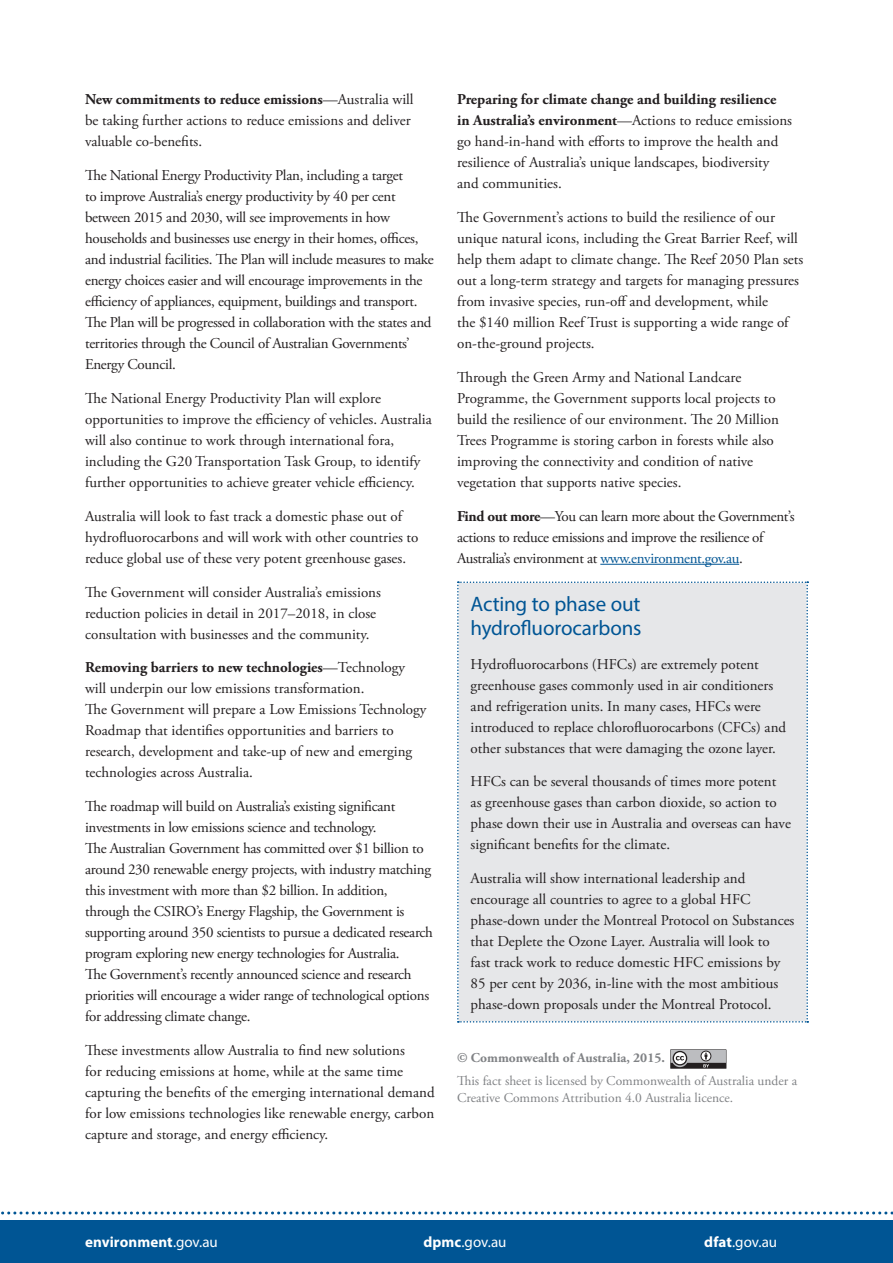
<style>
.page{position:relative;width:893px;height:1263px;background:#fff}
.page>*{position:absolute;margin:0;border:0;box-sizing:border-box;transform-origin:0 0}
.Subhead_3{font:21px/24px "Myriad Pro";letter-spacing:-.01em;color:#005594}
.Text{font:15px/21px "Adobe Garamond Pro";color:#231f20}
.Text-2{font:15px/21px "Adobe Garamond Pro";letter-spacing:-.02em;color:#231f20}
.Text-3{font:15px/21px "Adobe Garamond Pro";letter-spacing:-.025em;color:#231f20}
.t1{font:15px "Myriad Pro";letter-spacing:-.005em;color:#fff}
.t2{font:700 15px "Myriad Pro";letter-spacing:.005em;color:#fff}
.disclaimer{font:13.5px/16.5px "Adobe Garamond Pro";color:#808285}
.disclaimer-2{font:700 13.5px "Adobe Garamond Pro";color:#808285}
.s1{font-weight:700}
.s2{color:#005594}
.s3{font-weight:400}
</style>
<div class="page">
<div style="left:0;top:1220px;width:893px;height:43px;background:#005594"></div>
<svg style="left:1px;top:1211px;width:892px;height:3px"></svg>
<hr style="left:600px;top:564px;width:139px;height:1px;background:#005594">
<div style="left:457px;top:581px;width:351px;height:441px;background:#e6e7e9"></div>
<svg style="left:670px;top:1049px;width:56px;height:20px"></svg>
<p class="Text" style="left:85px;top:90px;width:330px"><span class="s1">New commitments to reduce emissions</span>—Australia will be taking further actions to reduce emissions and deliver valuable co-benefits.</p>
<p class="Text-2" style="left:85px;top:165px;width:350px">The National Energy Productivity Plan, including a target<br>to improve Australia’s energy productivity by 40 per cent between 2015 and 2030, will see improvements in how households and businesses use energy in their homes, offices, and industrial facilities. The Plan will include measures to make energy choices easier and will encourage improvements in the efficiency of appliances, equipment, buildings and transport.<br>The Plan will be progressed in collaboration with the states and territories through the Council of Australian Governments’ Energy Council.</p>
<p class="Text" style="left:85px;top:388px;width:348px">The National Energy Productivity Plan will explore opportunities to improve the efficiency of vehicles. Australia will also continue to work through international fora, including the G20 Transportation Task Group, to identify further opportunities to achieve greater vehicle efficiency.</p>
<p class="Text" style="left:85px;top:506px;width:335px">Australia will look to fast track a domestic phase out of hydrofluorocarbons and will work with other countries to reduce global use of these very potent greenhouse gases.</p>
<p class="Text" style="left:85px;top:582px;width:297px">The Government will consider Australia’s emissions reduction policies in detail in 2017–2018, in close consultation with businesses and the community.</p>
<p class="Text" style="left:85px;top:657px;width:343px"><span class="s1">Removing barriers to new technologies</span>—Technology will underpin our low emissions transformation.<br>The Government will prepare a Low Emissions Technology Roadmap that identifies opportunities and barriers to research, development and take-up of new and emerging technologies across Australia.</p>
<p class="Text-2" style="left:85px;top:796px;width:349px">The roadmap will build on Australia’s existing significant investments in low emissions science and technology.<br>The Australian Government has committed over $1 billion to around 230 renewable energy projects, with industry matching this investment with more than $2 billion. In addition, through the CSIRO’s Energy Flagship, the Government is supporting around 350 scientists to pursue a dedicated research program exploring new energy technologies for Australia.<br>The Government’s recently announced science and research priorities will encourage a wider range of technological options for addressing climate change.</p>
<p class="Text" style="left:85px;top:1040px;width:351px">These investments allow Australia to find new solutions<br>for reducing emissions at home, while at the same time capturing the benefits of the emerging international demand for low emissions technologies like renewable energy, carbon capture and storage, and energy efficiency.</p>
<p class="Text" style="left:457px;top:90px;width:336px"><span class="s1">Preparing for climate change and building resilience in Australia’s environment</span>—Actions to reduce emissions go hand-in-hand with efforts to improve the health and resilience of Australia’s unique landscapes, biodiversity and communities.</p>
<p class="Text" style="left:457px;top:207px;width:348px">The Government’s actions to build the resilience of our unique natural icons, including the Great Barrier Reef, will help them adapt to climate change. The Reef 2050 Plan sets out a long-term strategy and targets for managing pressures from invasive species, run-off and development, while<br>the $140 million Reef Trust is supporting a wide range of on-the-ground projects.</p>
<p class="Text" style="left:457px;top:367px;width:323px">Through the Green Army and National Landcare Programme, the Government supports local projects to build the resilience of our environment. The 20 Million Trees Programme is storing carbon in forests while also improving the connectivity and condition of native vegetation that supports native species.</p>
<p class="Text-3" style="left:457px;top:506px;width:339px"><span class="s1">Find out more</span>—You can learn more about the Government’s actions to reduce emissions and improve the resilience of<br>Australia’s environment at <span class="s2">www.environment.gov.au</span>.</p>
<h3 class="Subhead_3" style="left:471px;top:591px;width:172px">Acting to phase out hydrofluorocarbons</h3>
<p class="Text" style="left:471px;top:654px;width:317px">Hydrofluorocarbons (HFCs) are extremely potent greenhouse gases commonly used in air conditioners and refrigeration units. In many cases, HFCs were introduced to replace chlorofluorocarbons (CFCs) and other substances that were damaging the ozone layer.</p>
<p class="Text" style="left:471px;top:771px;width:322px">HFCs can be several thousands of times more potent as greenhouse gases than carbon dioxide, so action to phase down their use in Australia and overseas can have significant benefits for the climate.</p>
<p class="Text" style="left:471px;top:868px;width:325px">Australia will show international leadership and encourage all countries to agree to a global HFC phase-down under the Montreal Protocol on Substances that Deplete the Ozone Layer. Australia will look to<br>fast track work to reduce domestic HFC emissions by 85 per cent by 2036, in-line with the most ambitious phase-down proposals under the Montreal Protocol.</p>
<p class="disclaimer-2" style="left:457px;top:1050px;width:209px">© Commonwealth of Australia, 2015.</p>
<p class="disclaimer" style="left:457px;top:1073px;width:341px">This fact sheet is licensed by Commonwealth of Australia under a<br>Creative Commons Attribution 4.0 Australia licence.</p>
<p class="t2" style="left:85px;top:1232px;width:134px">environment<span class="s3">.gov.au</span></p>
<p class="t1" style="left:423px;top:1233px;width:85px"><span class="s1">dpmc</span>.gov.au</p>
<p class="t1" style="left:704px;top:1233px;width:74px"><span class="s1">dfat</span>.gov.au</p>
</div>
